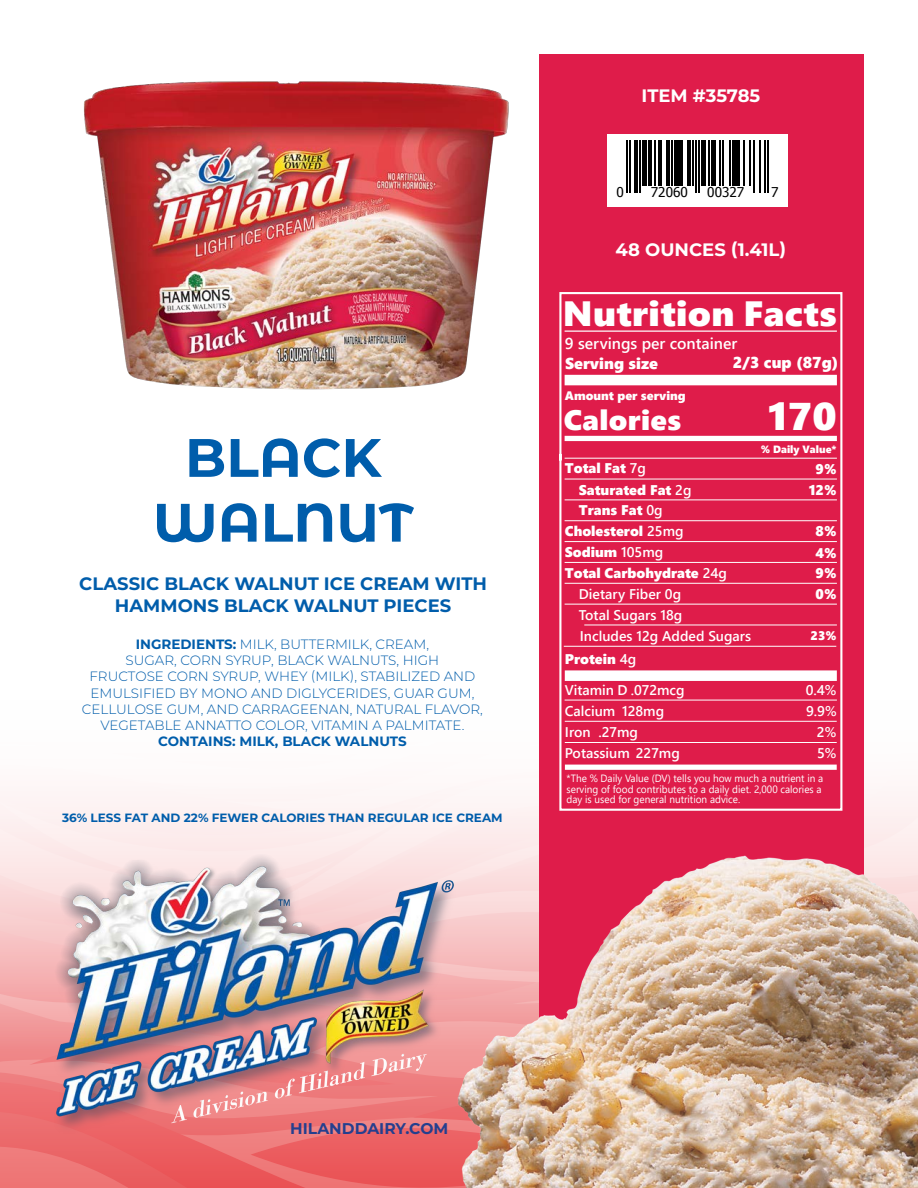
<style>
.page{position:relative;width:918px;height:1188px;background:#fff}
.page>*{position:absolute;margin:0;border:0;box-sizing:border-box;transform-origin:0 0}
.t1{font:700 54px "Montserrat Alternates";color:#005dab}
.t2{font:38.55px "Segoe UI Black";color:#fff;scale:1.05 1}
.t3{font:35.1px "Segoe UI Black";letter-spacing:.01em;color:#fff;scale:1.05 1}
.t4{font:28.05px "Segoe UI Black";letter-spacing:.01em;color:#fff;scale:1.05 1}
.t5{font:700 18px/21.6px "Montserrat";color:#005dab;text-align:center}
.t6{font:700 18px "Montserrat";color:#fff}
.t7{font:15.75px "Segoe UI Black";color:#fff}
.t8{font:600 15.75px "Segoe UI";color:#fff}
.t9{font:700 15.6px "Montserrat";color:#253f8e}
.data{font:600 14.1px "Segoe UI";color:#fff}
.Description{font:14.1px "Segoe UI Black";color:#fff}
.data-2{font:14.1px "Segoe UI Black";color:#fff}
.Percentage{font:14.1px "Segoe UI Black";color:#fff}
.t10{font:300 13.5px/16.2px "Montserrat";color:#005dab;text-align:center}
.t11{font:700 13.5px "Montserrat";color:#005dab}
.t12{font:13.5px "Tahoma";color:#000}
.t13{font:12.45px "Segoe UI Black";color:#fff}
.t14{font:12.3px "Segoe UI Black";color:#fff}
.t15{font:700 12px "Montserrat";color:#005dab}
.data-3{font:10.5px/10.5px "Segoe UI";color:#fff;scale:.95 1}
.t16{font:10.5px "Segoe UI Black";color:#fff}
.s1{font-weight:700}
.s2{font-family:"Segoe UI";font-weight:600}
</style>
<div class="page">
<svg style="left:0;top:1049px;width:381px;height:139px;background:#ec696b"></svg>
<div style="left:0;top:696px;width:917px;height:353px;background:linear-gradient(to bottom,#fff,#f29d9e)"></div>
<div style="left:539px;top:54px;width:325px;height:1043px;background:#df1c4a"></div>
<div style="left:607px;top:134px;width:180px;height:73px;background:#fff"></div>
<hr style="left:626px;top:140px;width:1px;height:53px;background:#000">
<hr style="left:629px;top:140px;width:1px;height:53px;background:#000">
<hr style="left:635px;top:140px;width:3px;height:53px;background:#000">
<hr style="left:639px;top:140px;width:2px;height:53px;background:#000">
<div style="left:642px;top:140px;width:5px;height:46px;background:#000"></div>
<hr style="left:648px;top:140px;width:3px;height:46px;background:#000">
<hr style="left:654px;top:140px;width:2px;height:46px;background:#000">
<hr style="left:659px;top:140px;width:3px;height:46px;background:#000">
<hr style="left:666px;top:140px;width:3px;height:46px;background:#000">
<hr style="left:671px;top:140px;width:1px;height:46px;background:#000">
<hr style="left:674px;top:140px;width:1px;height:46px;background:#000">
<div style="left:677px;top:140px;width:6px;height:46px;background:#000"></div>
<hr style="left:687px;top:140px;width:3px;height:46px;background:#000">
<hr style="left:692px;top:140px;width:1px;height:46px;background:#000">
<hr style="left:695px;top:140px;width:1px;height:53px;background:#000">
<hr style="left:698px;top:140px;width:1px;height:53px;background:#000">
<hr style="left:701px;top:140px;width:4px;height:46px;background:#000">
<hr style="left:708px;top:140px;width:2px;height:46px;background:#000">
<div style="left:711px;top:140px;width:5px;height:46px;background:#000"></div>
<hr style="left:719px;top:140px;width:1px;height:46px;background:#000">
<hr style="left:722px;top:140px;width:1px;height:46px;background:#000">
<hr style="left:729px;top:140px;width:2px;height:46px;background:#000">
<hr style="left:732px;top:140px;width:3px;height:46px;background:#000">
<hr style="left:737px;top:140px;width:3px;height:46px;background:#000">
<hr style="left:743px;top:140px;width:1px;height:46px;background:#000">
<hr style="left:749px;top:140px;width:1px;height:46px;background:#000">
<hr style="left:753px;top:140px;width:2px;height:53px;background:#000">
<hr style="left:759px;top:140px;width:2px;height:53px;background:#000">
<hr style="left:764px;top:140px;width:2px;height:53px;background:#000">
<hr style="left:767px;top:140px;width:2px;height:53px;background:#000">
<img style="left:54px;top:854px;width:327px;height:280px">
<svg style="left:559px;top:292px;width:284px;height:486px"></svg>
<div style="left:565px;top:670px;width:272px;height:11px;background:#fff"></div>
<div style="left:565px;top:765px;width:272px;height:5px;background:#fff"></div>
<hr style="left:565px;top:331px;width:272px;height:1px;background:#fff">
<hr style="left:565px;top:458px;width:272px;height:1px;background:#fff">
<hr style="left:565px;top:541px;width:272px;height:1px;background:#fff">
<hr style="left:565px;top:499px;width:272px;height:1px;background:#fff">
<hr style="left:584px;top:625px;width:253px;height:1px;background:#fff">
<hr style="left:564px;top:646px;width:272px;height:1px;background:#fff">
<hr style="left:565px;top:583px;width:272px;height:1px;background:#fff">
<hr style="left:565px;top:479px;width:272px;height:1px;background:#fff">
<hr style="left:565px;top:562px;width:272px;height:1px;background:#fff">
<hr style="left:565px;top:520px;width:272px;height:1px;background:#fff">
<hr style="left:565px;top:604px;width:272px;height:1px;background:#fff">
<hr style="left:565px;top:700px;width:272px;height:1px;background:#fff">
<hr style="left:565px;top:721px;width:272px;height:1px;background:#fff">
<hr style="left:565px;top:742px;width:272px;height:1px;background:#fff">
<div style="left:565px;top:375px;width:272px;height:10px;background:#fff"></div>
<div style="left:565px;top:436px;width:272px;height:5px;background:#fff"></div>
<img style="left:84px;top:81px;width:425px;height:309px">
<img style="left:381px;top:778px;width:537px;height:410px">
<p class="t1" style="left:185px;top:419px;width:198px">BLACK</p>
<p class="t1" style="left:153px;top:484px;width:262px">WALNUT</p>
<p class="t5" style="left:79px;top:572px;width:409px">CLASSIC BLACK WALNUT ICE CREAM WITH<br>HAMMONS BLACK WALNUT PIECES</p>
<p class="t10" style="left:136px;top:636px;width:295px"><span class="s1">INGREDIENTS:</span> MILK, BUTTERMILK, CREAM,</p>
<p class="t10" style="left:126px;top:652px;width:315px">SUGAR, CORN SYRUP, BLACK WALNUTS, HIGH</p>
<p class="t10" style="left:82px;top:668px;width:402px">FRUCTOSE CORN SYRUP, WHEY (MILK), STABILIZED AND EMULSIFIED BY MONO AND DIGLYCERIDES, GUAR GUM, CELLULOSE GUM, AND CARRAGEENAN, NATURAL FLAVOR, VEGETABLE ANNATTO COLOR, VITAMIN A PALMITATE.</p>
<p class="t11" style="left:158px;top:732px;width:250px">CONTAINS: MILK, BLACK WALNUTS</p>
<p class="t15" style="left:62px;top:809px;width:442px">36% LESS FAT AND 22% FEWER CALORIES THAN REGULAR ICE CREAM</p>
<p class="t6" style="left:642px;top:82px;width:120px">ITEM #35785</p>
<p class="t12" style="left:617px;top:183px;width:9px">0</p>
<p class="t12" style="left:651px;top:183px;width:38px">72060</p>
<p class="t12" style="left:707px;top:183px;width:38px">00327</p>
<p class="t12" style="left:771px;top:183px;width:9px">7</p>
<p class="t6" style="left:616px;top:237px;width:172px">48 OUNCES (1.41L)</p>
<p class="t3" style="left:563px;top:288px;width:263px">Nutrition Facts</p>
<p class="t8" style="left:565px;top:328px;width:174px">9 servings per container</p>
<p class="t14" style="left:565px;top:387px;width:122px">Amount per serving</p>
<p class="t7" style="left:565px;top:352px;width:94px">Serving size</p>
<p class="t7" style="left:733px;top:351px;width:107px">2/3 cup (87g)</p>
<p class="t2" style="left:768px;top:389px;width:67px">170</p>
<p class="t4" style="left:564px;top:400px;width:114px">Calories</p>
<p class="Description" style="left:565px;top:458px;width:82px">Total Fat <span class="s2">7g</span></p>
<p class="data-2" style="left:579px;top:479px;width:114px">Saturated Fat <span class="s2">2g</span></p>
<p class="data-2" style="left:579px;top:500px;width:85px">Trans Fat <span class="s2">0g</span></p>
<p class="Description" style="left:565px;top:521px;width:120px">Cholesterol <span class="s2">25mg</span></p>
<p class="Description" style="left:565px;top:542px;width:100px">Sodium <span class="s2">105mg</span></p>
<p class="Description" style="left:565px;top:563px;width:164px">Total Carbohydrate <span class="s2">24g</span></p>
<p class="data" style="left:579px;top:581px;width:104px">Dietary Fiber 0g</p>
<p class="data" style="left:579px;top:602px;width:105px">Total Sugars 18g</p>
<p class="data" style="left:580px;top:623px;width:173px">Includes 12g Added Sugars</p>
<p class="Description" style="left:565px;top:649px;width:73px">Protein <span class="s2">4g</span></p>
<p class="t16" style="left:761px;top:442px;width:77px">% Daily Value*</p>
<p class="Percentage" style="left:816px;top:459px;width:23px">9%</p>
<p class="Percentage" style="left:809px;top:480px;width:29px">12%</p>
<p class="Percentage" style="left:816px;top:521px;width:23px">8%</p>
<p class="Percentage" style="left:815px;top:542px;width:23px">4%</p>
<p class="Percentage" style="left:816px;top:563px;width:23px">9%</p>
<p class="Percentage" style="left:816px;top:584px;width:23px">0%</p>
<p class="t13" style="left:811px;top:627px;width:28px">23%</p>
<p class="data" style="left:565px;top:677px;width:121px">Vitamin D .072mcg</p>
<p class="data" style="left:806px;top:677px;width:33px">0.4%</p>
<p class="data" style="left:565px;top:697px;width:101px">Calcium 128mg</p>
<p class="data" style="left:806px;top:697px;width:32px">9.9%</p>
<p class="data" style="left:565px;top:719px;width:75px">Iron .27mg</p>
<p class="data" style="left:817px;top:719px;width:21px">2%</p>
<p class="data" style="left:565px;top:740px;width:116px">Potassium 227mg</p>
<p class="data" style="left:817px;top:740px;width:21px">5%</p>
<p class="data-3" style="left:567px;top:772px;width:272px">*The % Daily Value (DV) tells you how much a nutrient in a serving of food contributes to a daily diet. 2,000 calories a day is used for general nutrition advice.</p>
<p class="t9" style="left:290px;top:1117px;width:160px">HILANDDAIRY.COM</p>
</div>
